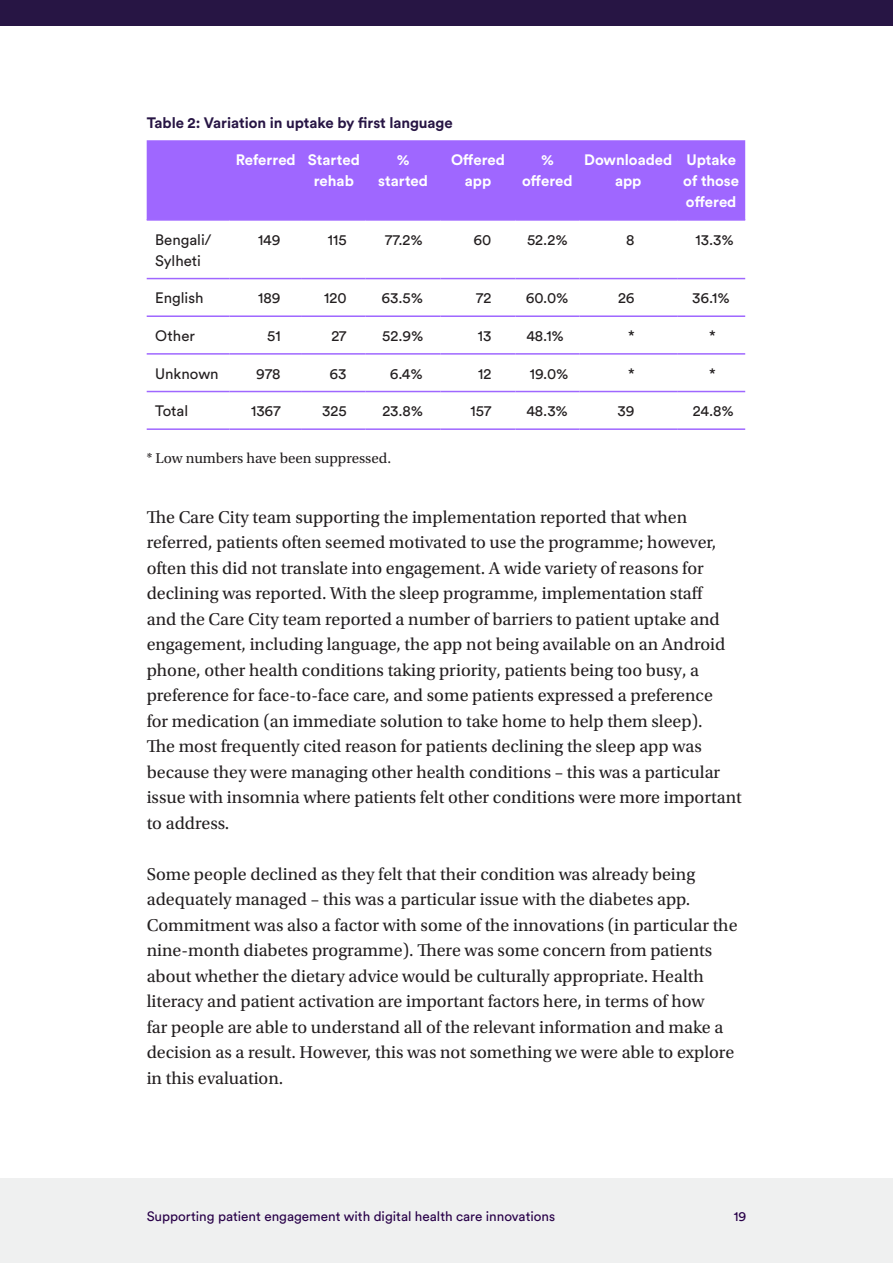
<style>
.page{position:relative;width:893px;height:1263px;background:#fff}
.page>*{position:absolute;margin:0;border:0;box-sizing:border-box;transform-origin:0 0}
.Body_text{font:18px/25.5px "Utopia Std";color:#231f20}
.Table_text_left_al{font:15px/21px "Circular Pro";color:#231f20}
.Table_Headre_Cente{font:700 15px/21px "Circular Pro";color:#fff;text-align:center}
.Table_text_right_a{font:15px "Circular Pro";color:#231f20}
.Table_title{font:700 15px "Circular Pro";letter-spacing:-.005em;color:#271544}
.Source_Note{font:15px "Utopia Std";color:#231f20}
.t1{font:13.5px "Circular Pro";color:#280048}
</style>
<div class="page">
<div style="left:0;top:0;width:893px;height:26px;background:#271544"></div>
<div style="left:0;top:1179px;width:893px;height:84px;background:#eff0f0"></div>
<div style="left:147px;top:140px;width:598px;height:79px;background:#9f67ff"></div>
<hr style="left:147px;top:219px;width:83px;height:2px;background:#9f67ff">
<hr style="left:230px;top:219px;width:72px;height:2px;background:#9f67ff">
<hr style="left:302px;top:219px;width:64px;height:2px;background:#9f67ff">
<hr style="left:366px;top:219px;width:75px;height:2px;background:#9f67ff">
<hr style="left:441px;top:219px;width:75px;height:2px;background:#9f67ff">
<hr style="left:516px;top:219px;width:63px;height:2px;background:#9f67ff">
<hr style="left:579px;top:219px;width:98px;height:2px;background:#9f67ff">
<hr style="left:677px;top:219px;width:68px;height:2px;background:#9f67ff">
<hr style="left:147px;top:278px;width:83px;height:1px;background:#9f67ff">
<hr style="left:230px;top:278px;width:72px;height:1px;background:#9f67ff">
<hr style="left:302px;top:278px;width:64px;height:1px;background:#9f67ff">
<hr style="left:366px;top:278px;width:75px;height:1px;background:#9f67ff">
<hr style="left:441px;top:278px;width:75px;height:1px;background:#9f67ff">
<hr style="left:516px;top:278px;width:63px;height:1px;background:#9f67ff">
<hr style="left:579px;top:278px;width:98px;height:1px;background:#9f67ff">
<hr style="left:677px;top:278px;width:68px;height:1px;background:#9f67ff">
<hr style="left:147px;top:315px;width:83px;height:2px;background:#9f67ff">
<hr style="left:230px;top:315px;width:72px;height:2px;background:#9f67ff">
<hr style="left:302px;top:315px;width:64px;height:2px;background:#9f67ff">
<hr style="left:366px;top:315px;width:75px;height:2px;background:#9f67ff">
<hr style="left:441px;top:315px;width:75px;height:2px;background:#9f67ff">
<hr style="left:516px;top:315px;width:63px;height:2px;background:#9f67ff">
<hr style="left:579px;top:315px;width:98px;height:2px;background:#9f67ff">
<hr style="left:677px;top:315px;width:68px;height:2px;background:#9f67ff">
<hr style="left:147px;top:353px;width:83px;height:2px;background:#9f67ff">
<hr style="left:230px;top:353px;width:72px;height:2px;background:#9f67ff">
<hr style="left:302px;top:353px;width:64px;height:2px;background:#9f67ff">
<hr style="left:366px;top:353px;width:75px;height:2px;background:#9f67ff">
<hr style="left:441px;top:353px;width:75px;height:2px;background:#9f67ff">
<hr style="left:516px;top:353px;width:63px;height:2px;background:#9f67ff">
<hr style="left:579px;top:353px;width:98px;height:2px;background:#9f67ff">
<hr style="left:677px;top:353px;width:68px;height:2px;background:#9f67ff">
<hr style="left:147px;top:391px;width:83px;height:1px;background:#9f67ff">
<hr style="left:230px;top:391px;width:72px;height:1px;background:#9f67ff">
<hr style="left:302px;top:391px;width:64px;height:1px;background:#9f67ff">
<hr style="left:366px;top:391px;width:75px;height:1px;background:#9f67ff">
<hr style="left:441px;top:391px;width:75px;height:1px;background:#9f67ff">
<hr style="left:516px;top:391px;width:63px;height:1px;background:#9f67ff">
<hr style="left:579px;top:391px;width:98px;height:1px;background:#9f67ff">
<hr style="left:677px;top:391px;width:68px;height:1px;background:#9f67ff">
<hr style="left:147px;top:428px;width:83px;height:2px;background:#9f67ff">
<hr style="left:230px;top:428px;width:72px;height:2px;background:#9f67ff">
<hr style="left:302px;top:428px;width:64px;height:2px;background:#9f67ff">
<hr style="left:366px;top:428px;width:75px;height:2px;background:#9f67ff">
<hr style="left:441px;top:428px;width:75px;height:2px;background:#9f67ff">
<hr style="left:516px;top:428px;width:63px;height:2px;background:#9f67ff">
<hr style="left:579px;top:428px;width:98px;height:2px;background:#9f67ff">
<hr style="left:677px;top:428px;width:68px;height:2px;background:#9f67ff">
<p class="Table_title" style="left:147px;top:112px;width:308px">Table 2: Variation in uptake by first language</p>
<p class="Table_Headre_Cente" style="left:236px;top:149px;width:62px">Referred</p>
<p class="Table_Headre_Cente" style="left:308px;top:149px;width:54px">Started rehab</p>
<p class="Table_Headre_Cente" style="left:378px;top:149px;width:51px">% started</p>
<p class="Table_Headre_Cente" style="left:451px;top:149px;width:55px">Offered app</p>
<p class="Table_Headre_Cente" style="left:522px;top:149px;width:52px">% offered</p>
<p class="Table_Headre_Cente" style="left:584px;top:149px;width:90px">Downloaded app</p>
<p class="Table_Headre_Cente" style="left:683px;top:149px;width:57px;text-align:left">Uptake of those offered</p>
<p class="Table_text_left_al" style="left:155px;top:228px;width:58px">Bengali/<br>Sylheti</p>
<p class="Table_text_right_a" style="left:258px;top:229px;width:24px">149</p>
<p class="Table_text_right_a" style="left:328px;top:229px;width:20px">115</p>
<p class="Table_text_left_al" style="left:385px;top:228px;width:39px">77.2%</p>
<p class="Table_text_right_a" style="left:473px;top:229px;width:19px">60</p>
<p class="Table_text_left_al" style="left:527px;top:228px;width:42px">52.2%</p>
<p class="Table_text_right_a" style="left:626px;top:229px;width:10px">8</p>
<p class="Table_text_left_al" style="left:696px;top:228px;width:40px">13.3%</p>
<p class="Table_text_left_al" style="left:155px;top:287px;width:50px">English</p>
<p class="Table_text_right_a" style="left:258px;top:288px;width:24px">189</p>
<p class="Table_text_right_a" style="left:324px;top:288px;width:24px">120</p>
<p class="Table_text_left_al" style="left:382px;top:287px;width:43px">63.5%</p>
<p class="Table_text_right_a" style="left:476px;top:288px;width:17px">72</p>
<p class="Table_text_left_al" style="left:526px;top:287px;width:44px">60.0%</p>
<p class="Table_text_right_a" style="left:618px;top:288px;width:18px">26</p>
<p class="Table_text_left_al" style="left:692px;top:287px;width:39px">36.1%</p>
<p class="Table_text_left_al" style="left:155px;top:325px;width:41px">Other</p>
<p class="Table_text_right_a" style="left:267px;top:326px;width:15px">51</p>
<p class="Table_text_right_a" style="left:331px;top:326px;width:17px">27</p>
<p class="Table_text_left_al" style="left:382px;top:325px;width:43px">52.9%</p>
<p class="Table_text_right_a" style="left:478px;top:326px;width:15px">13</p>
<p class="Table_text_left_al" style="left:526px;top:325px;width:39px">48.1%</p>
<p class="Table_text_right_a" style="left:628px;top:326px;width:8px">*</p>
<p class="Table_text_left_al" style="left:709px;top:325px;width:8px">*</p>
<p class="Table_text_left_al" style="left:155px;top:362px;width:65px">Unknown</p>
<p class="Table_text_right_a" style="left:256px;top:363px;width:26px">978</p>
<p class="Table_text_right_a" style="left:330px;top:363px;width:18px">63</p>
<p class="Table_text_left_al" style="left:390px;top:362px;width:34px">6.4%</p>
<p class="Table_text_right_a" style="left:478px;top:363px;width:15px">12</p>
<p class="Table_text_left_al" style="left:530px;top:362px;width:40px">19.0%</p>
<p class="Table_text_right_a" style="left:628px;top:363px;width:8px">*</p>
<p class="Table_text_left_al" style="left:709px;top:362px;width:8px">*</p>
<p class="Table_text_left_al" style="left:155px;top:400px;width:34px">Total</p>
<p class="Table_text_right_a" style="left:251px;top:401px;width:31px">1367</p>
<p class="Table_text_right_a" style="left:322px;top:401px;width:26px">325</p>
<p class="Table_text_left_al" style="left:382px;top:400px;width:42px">23.8%</p>
<p class="Table_text_right_a" style="left:471px;top:401px;width:22px">157</p>
<p class="Table_text_left_al" style="left:526px;top:400px;width:43px">48.3%</p>
<p class="Table_text_right_a" style="left:618px;top:401px;width:19px">39</p>
<p class="Table_text_left_al" style="left:693px;top:400px;width:42px">24.8%</p>
<p class="Source_Note" style="left:147px;top:450px;width:246px">* Low numbers have been suppressed.</p>
<p class="Body_text" style="left:147px;top:504px;width:596px">The Care City team supporting the implementation reported that when referred, patients often seemed motivated to use the programme; however, often this did not translate into engagement. A wide variety of reasons for declining was reported. With the sleep programme, implementation staff<br>and the Care City team reported a number of barriers to patient uptake and engagement, including language, the app not being available on an Android phone, other health conditions taking priority, patients being too busy, a preference for face-to-face care, and some patients expressed a preference<br>for medication (an immediate solution to take home to help them sleep).<br>The most frequently cited reason for patients declining the sleep app was because they were managing other health conditions – this was a particular issue with insomnia where patients felt other conditions were more important to address.</p>
<p class="Body_text" style="left:147px;top:861px;width:592px">Some people declined as they felt that their condition was already being adequately managed – this was a particular issue with the diabetes app.<br>Commitment was also a factor with some of the innovations (in particular the nine-month diabetes programme). There was some concern from patients about whether the dietary advice would be culturally appropriate. Health literacy and patient activation are important factors here, in terms of how<br>far people are able to understand all of the relevant information and make a decision as a result. However, this was not something we were able to explore in this evaluation.</p>
<p class="t1" style="left:147px;top:1207px;width:410px">Supporting patient engagement with digital health care innovations</p>
<p class="t1" style="left:734px;top:1207px;width:14px">19</p>
</div>
